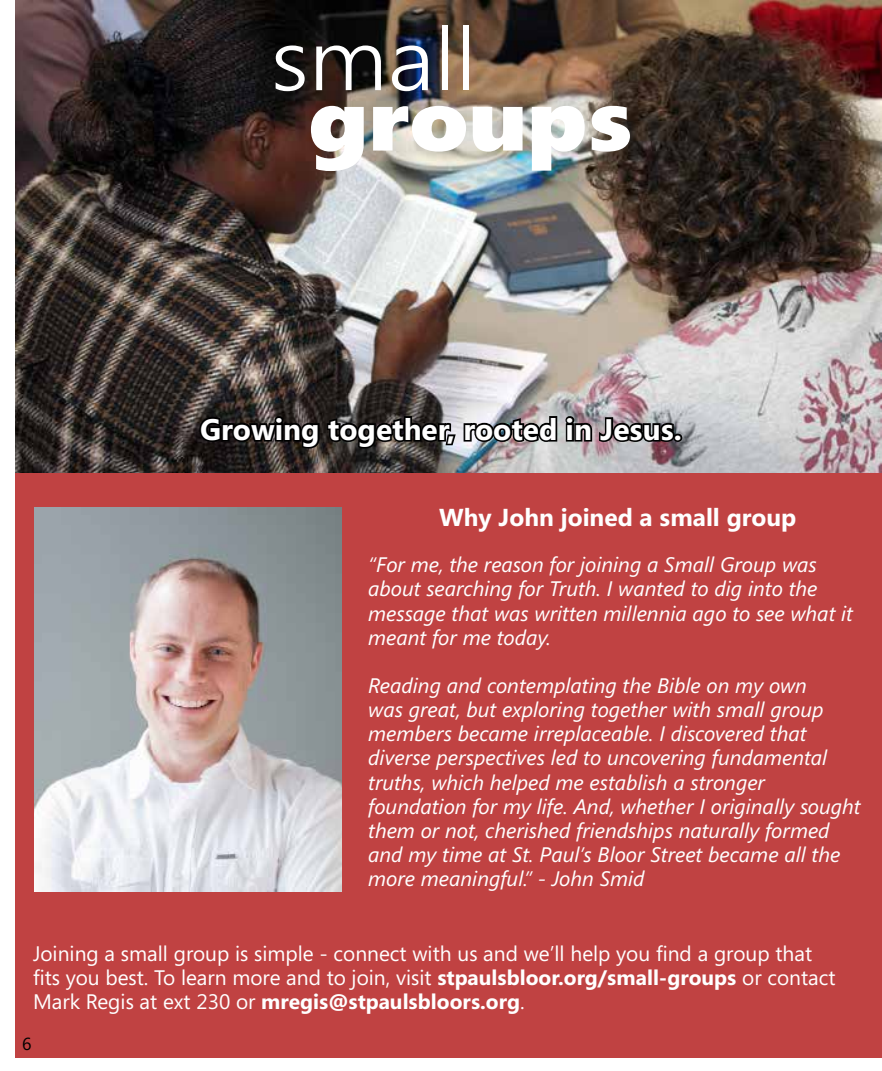
<style>
.page{position:relative;width:882px;height:1071px;background:#fff}
.page>*{position:absolute;margin:0;border:0;box-sizing:border-box;transform-origin:0 0}
.t1{font:700 29.75px "Segoe";color:#fff}
.t2{font:700 24.5px "Segoe";color:#fff}
.t3{font:italic 21px/24.2px "Segoe";color:#fff}
.t4{font:21px/24.2px "Segoe";color:#fff}
.t5{font:17.5px "Segoe";color:#000}
.s1{font-weight:700}
</style>
<div class="page">
<img style="left:16px;top:0;width:866px;height:473px">
<div style="left:16px;top:473px;width:866px;height:585px;background:#c04242"></div>
<svg style="left:276px;top:46px;width:29px;height:45px"></svg>
<svg style="left:316px;top:46px;width:65px;height:44px"></svg>
<svg style="left:392px;top:46px;width:36px;height:45px"></svg>
<div style="left:442px;top:26px;width:6px;height:64px;background:#fff"></div>
<div style="left:463px;top:26px;width:6px;height:64px;background:#fff"></div>
<svg style="left:311px;top:106px;width:53px;height:65px"></svg>
<svg style="left:373px;top:106px;width:93px;height:46px"></svg>
<svg style="left:473px;top:107px;width:50px;height:45px"></svg>
<svg style="left:532px;top:106px;width:53px;height:65px"></svg>
<svg style="left:592px;top:106px;width:38px;height:46px"></svg>
<img style="left:197px;top:414px;width:488px;height:51px">
<img style="left:35px;top:508px;width:306px;height:384px">
<h1 class="t1" style="left:200px;top:408px;width:483px">Growing together, rooted in Jesus.</h1>
<p class="t2" style="left:439px;top:500px;width:359px">Why John joined a small group</p>
<p class="t3" style="left:368px;top:553px;width:486px">“For me, the reason for joining a Small Group was about searching for Truth. I wanted to dig into the message that was written millennia ago to see what it meant for me today.</p>
<p class="t3" style="left:368px;top:674px;width:494px">Reading and contemplating the Bible on my own<br>was great, but exploring together with small group members became irreplaceable. I discovered that diverse perspectives led to uncovering fundamental truths, which helped me establish a stronger foundation for my life. And, whether I originally sought them or not, cherished friendships naturally formed and my time at St. Paul’s Bloor Street became all the more meaningful.” - John Smid</p>
<p class="t4" style="left:33px;top:941px;width:804px">Joining a small group is simple - connect with us and we’ll help you find a group that fits you best. To learn more and to join, visit <span class="s1">stpaulsbloor.org/small-groups</span> or contact<br>Mark Regis at ext 230 or <span class="s1">mregis@stpaulsbloors.org</span>.</p>
<p class="t5" style="left:22px;top:1032px;width:11px">6</p>
</div>
